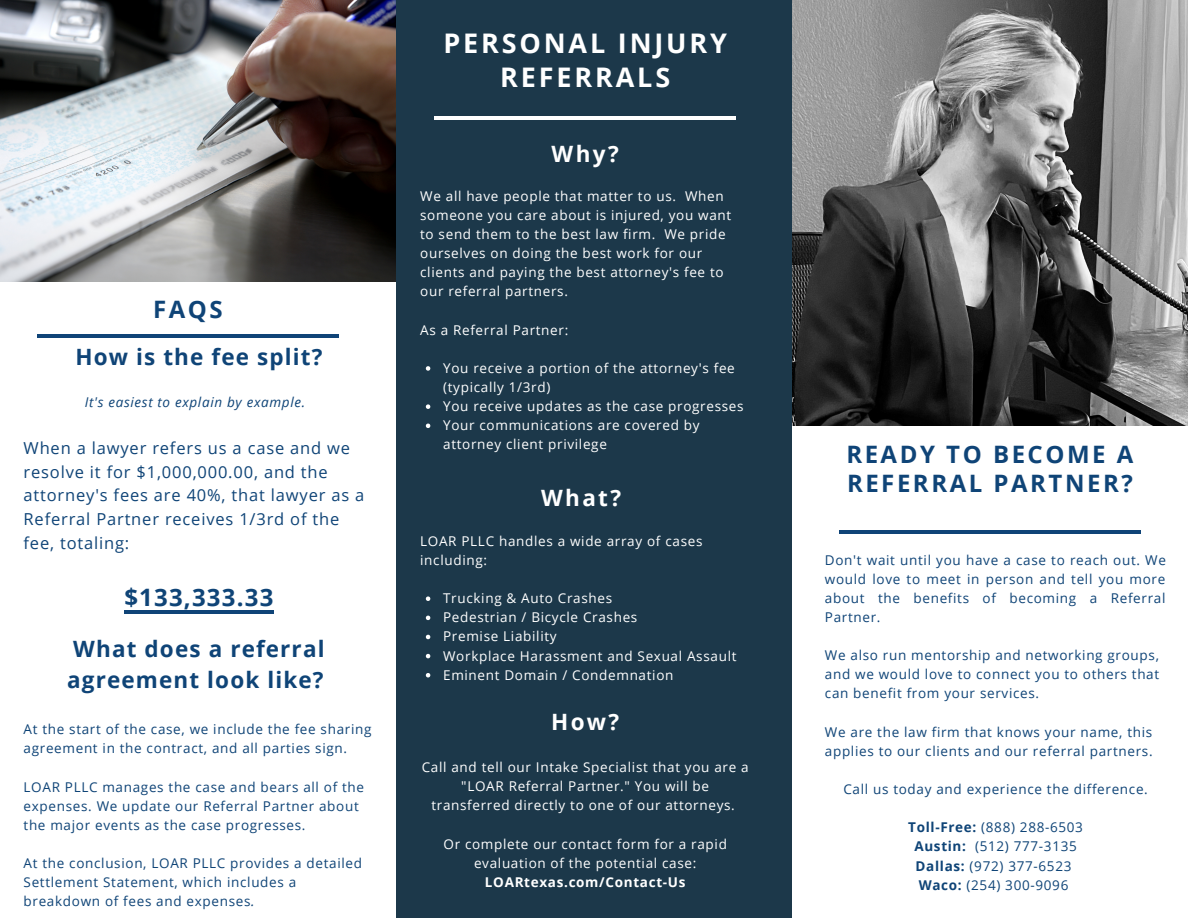
<style>
.page{position:relative;width:1188px;height:918px;background:#fff}
.page>*{position:absolute;margin:0;border:0;box-sizing:border-box;transform-origin:0 0}
.t1{font:700 27px/33.8px "Open Sans";letter-spacing:.105em;color:#fff;text-align:center}
.t2{font:700 24px/29.2px "Open Sans";letter-spacing:.105em;color:#0f4477}
.t3{font:700 22.5px/31.5px "Open Sans";letter-spacing:.05em;color:#0f4477}
.t4{font:700 22.5px "Open Sans";letter-spacing:.105em;color:#fff}
.t5{font:16.5px/23.7px "Open Sans";letter-spacing:.05em;color:#0f4477}
.t6{font:13.5px/19.2px "Open Sans";letter-spacing:.05em;color:#0f4477}
.t7{font:13.5px/19.2px "Open Sans";letter-spacing:.05em;color:#fff}
.t8{font:italic 13.5px "Open Sans";letter-spacing:.05em;color:#0f4477}
.s1{font-style:italic}
.s2{font-weight:700}
</style>
<div class="page">
<hr style="left:839px;top:530px;width:302px;height:4px;background:#0f4477">
<div style="left:396px;top:0;width:396px;height:918px;background:#1c384a"></div>
<hr style="left:435px;top:117px;width:301px;height:3px;background:#fff">
<img style="left:792px;top:0;width:396px;height:425px">
<hr style="left:37px;top:335px;width:302px;height:3px;background:#0f4477">
<img style="left:0;top:0;width:396px;height:281px">
<svg style="left:426px;top:366px;width:4px;height:5px"></svg>
<svg style="left:426px;top:404px;width:4px;height:5px"></svg>
<svg style="left:426px;top:424px;width:4px;height:4px"></svg>
<svg style="left:426px;top:596px;width:4px;height:5px"></svg>
<svg style="left:426px;top:616px;width:4px;height:4px"></svg>
<svg style="left:426px;top:635px;width:4px;height:4px"></svg>
<svg style="left:426px;top:654px;width:4px;height:4px"></svg>
<svg style="left:426px;top:673px;width:4px;height:4px"></svg>
<hr style="left:124px;top:611px;width:150px;height:3px;background:#0f4477">
<p class="t2" style="left:153px;top:294px;width:71px">FAQS</p>
<p class="t3" style="left:75px;top:341px;width:248px">How is the fee split?</p>
<p class="t8" style="left:85px;top:392px;width:222px">It's easiest to explain by example.</p>
<p class="t5" style="left:24px;top:436px;width:342px">When a lawyer refers us a case and we resolve it for $1,000,000.00, and the attorney's fees are 40%, that lawyer as a Referral Partner receives 1/3rd of the fee, totaling:</p>
<p class="t2" style="left:124px;top:582px;width:151px">$133,333.33</p>
<p class="t3" style="left:67px;top:632px;width:259px">What does a referral agreement look like?</p>
<p class="t6" style="left:24px;top:719px;width:349px">At the start of the case, we include the fee sharing agreement in the contract, and all parties sign.</p>
<p class="t6" style="left:24px;top:777px;width:342px">LOAR PLLC manages the case and bears all of the expenses. We update our Referral Partner about the major events as the case progresses.</p>
<p class="t6" style="left:24px;top:853px;width:340px">At the conclusion, LOAR PLLC provides a detailed<br>Settlement Statement, which includes a breakdown of fees and expenses<span class="s1">.</span></p>
<p class="t1" style="left:443px;top:26px;width:285px">PERSONAL INJURY<br>REFERRALS</p>
<p class="t4" style="left:552px;top:138px;width:69px">Why?</p>
<p class="t7" style="left:420px;top:186px;width:313px">We all have people that matter to us. When someone you care about is injured, you want to send them to the best law firm. We pride ourselves on doing the best work for our clients and paying the best attorney's fee to our referral partners.</p>
<p class="t7" style="left:420px;top:320px;width:150px">As a Referral Partner:</p>
<p class="t7" style="left:443px;top:358px;width:293px">You receive a portion of the attorney's fee (typically 1/3rd)</p>
<p class="t7" style="left:443px;top:396px;width:302px">You receive updates as the case progresses</p>
<p class="t7" style="left:443px;top:415px;width:258px">Your communications are covered by attorney client privilege</p>
<p class="t4" style="left:541px;top:482px;width:82px">What?</p>
<p class="t7" style="left:420px;top:531px;width:284px">LOAR PLLC handles a wide array of cases including:</p>
<p class="t7" style="left:443px;top:588px;width:171px">Trucking &amp; Auto Crashes</p>
<p class="t7" style="left:443px;top:608px;width:196px">Pedestrian / Bicycle Crashes</p>
<p class="t7" style="left:443px;top:627px;width:115px">Premise Liability</p>
<p class="t7" style="left:443px;top:646px;width:295px">Workplace Harassment and Sexual Assault</p>
<p class="t7" style="left:443px;top:665px;width:232px">Eminent Domain / Condemnation</p>
<p class="t4" style="left:551px;top:706px;width:70px">How?</p>
<p class="t7" style="left:422px;top:757px;width:328px;text-align:center">Call and tell our Intake Specialist that you are a "LOAR Referral Partner." You will be transferred directly to one of our attorneys.</p>
<p class="t7" style="left:444px;top:834px;width:285px;text-align:center">Or complete our contact form for a rapid evaluation of the potential case:<br><span class="s2">LOARtexas.com/Contact-Us</span></p>
<p class="t2" style="left:846px;top:439px;width:289px">READY TO BECOME A<br>REFERRAL PARTNER?</p>
<p class="t6" style="left:825px;top:550px;width:343px;text-align:justify">Don't wait until you have a case to reach out. We would love to meet in person and tell you more about the benefits of becoming a Referral Partner.</p>
<p class="t6" style="left:825px;top:645px;width:336px;text-align:justify">We also run mentorship and networking groups, and we would love to connect you to others that can benefit from your services.</p>
<p class="t6" style="left:825px;top:722px;width:329px">We are the law firm that knows your name, this applies to our clients and our referral partners.</p>
<p class="t6" style="left:843px;top:779px;width:306px">Call us today and experience the difference.</p>
<p class="t6" style="left:908px;top:817px;width:176px"><span class="s2">Toll-Free:</span> (888) 288-6503</p>
<p class="t6" style="left:914px;top:837px;width:164px"><span class="s2">Austin:</span> (512) 777-3135</p>
<p class="t6" style="left:916px;top:856px;width:157px"><span class="s2">Dallas:</span> (972) 377-6523</p>
<p class="t6" style="left:919px;top:875px;width:151px"><span class="s2">Waco:</span> (254) 300-9096</p>
</div>
